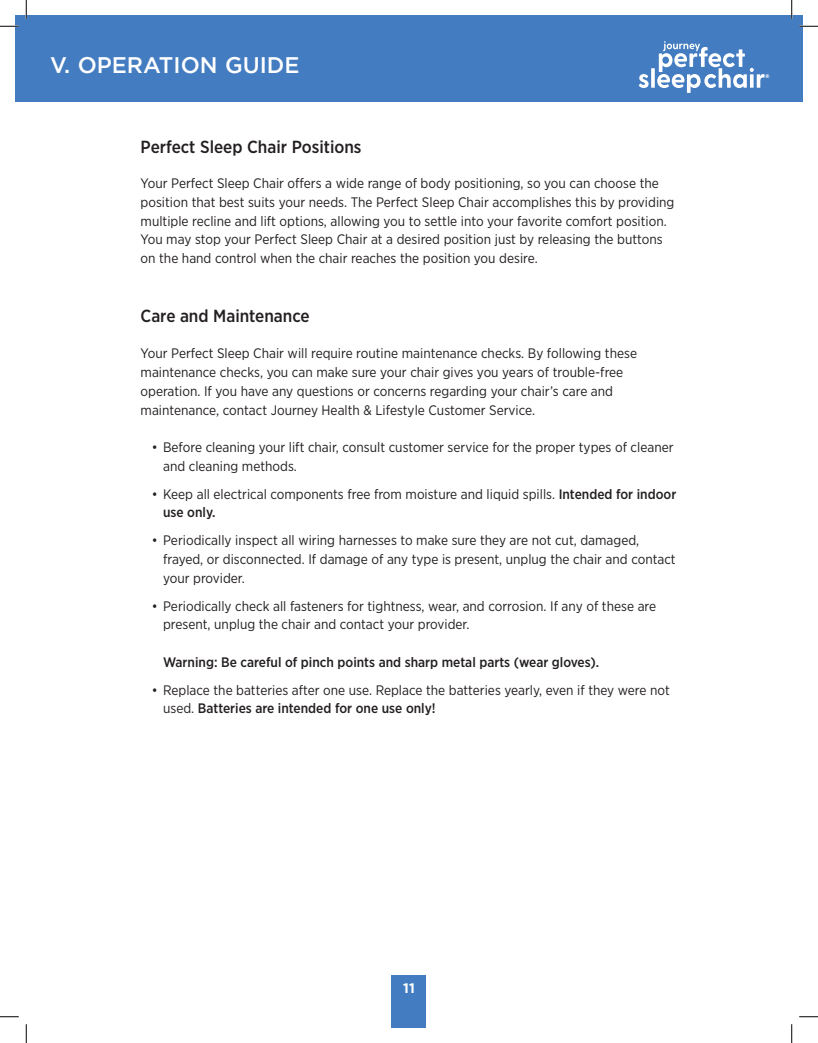
<style>
.page{position:relative;width:818px;height:1043px;background:#fff}
.page>*{position:absolute;margin:0;border:0;box-sizing:border-box;transform-origin:0 0}
.Page_Title{font:500 22.5px "Gotham";color:#fff}
.t1{font:500 17.5px "Gotham Narrow";color:#231f20}
.t2{font:13.75px/18.8px "Gotham Narrow";color:#231f20}
.t3{font:500 13.75px "Gotham Narrow";color:#231f20}
.t4{font:700 13.75px "Gotham";color:#fff}
.t5{font:900 5.25px "Arial";color:#fff;scale:.96 1}
.s1{font-weight:500}
</style>
<div class="page">
<div style="left:391px;top:975px;width:35px;height:53px;background:#437cc0"></div>
<div style="left:15px;top:15px;width:787px;height:87px;background:#437cc0"></div>
<svg style="left:639px;top:74px;width:9px;height:14px"></svg>
<hr style="left:651px;top:68px;width:3px;height:20px;background:#fff">
<svg style="left:657px;top:41px;width:107px;height:52px"></svg>
<svg style="left:0;top:25px;width:19px;height:2px"></svg>
<svg style="left:799px;top:25px;width:19px;height:2px"></svg>
<svg style="left:0;top:1016px;width:19px;height:1px"></svg>
<svg style="left:799px;top:1016px;width:19px;height:1px"></svg>
<svg style="left:25px;top:0;width:2px;height:19px"></svg>
<svg style="left:25px;top:1024px;width:2px;height:18px"></svg>
<svg style="left:791px;top:0;width:1px;height:19px"></svg>
<svg style="left:791px;top:1024px;width:1px;height:18px"></svg>
<p class="Page_Title" style="left:50px;top:52px;width:251px">V. OPERATION GUIDE</p>
<p class="t1" style="left:141px;top:136px;width:222px">Perfect Sleep Chair Positions</p>
<p class="t2" style="left:141px;top:174px;width:535px">Your Perfect Sleep Chair offers a wide range of body positioning, so you can choose the position that best suits your needs. The Perfect Sleep Chair accomplishes this by providing multiple recline and lift options, allowing you to settle into your favorite comfort position.<br>You may stop your Perfect Sleep Chair at a desired position just by releasing the buttons on the hand control when the chair reaches the position you desire.</p>
<p class="t1" style="left:141px;top:304px;width:171px">Care and Maintenance</p>
<p class="t2" style="left:141px;top:344px;width:498px">Your Perfect Sleep Chair will require routine maintenance checks. By following these maintenance checks, you can make sure your chair gives you years of trouble-free operation. If you have any questions or concerns regarding your chair’s care and maintenance, contact Journey Health &amp; Lifestyle Customer Service.</p>
<p class="t2" style="left:163px;top:438px;width:512px;text-indent:-11px">• Before cleaning your lift chair, consult customer service for the proper types of cleaner and cleaning methods.</p>
<p class="t2" style="left:163px;top:484px;width:514px;text-indent:-11px">• Keep all electrical components free from moisture and liquid spills. <span class="s1">Intended for indoor use only.</span></p>
<p class="t2" style="left:163px;top:531px;width:514px;text-indent:-11px">• Periodically inspect all wiring harnesses to make sure they are not cut, damaged, frayed, or disconnected. If damage of any type is present, unplug the chair and contact your provider.</p>
<p class="t2" style="left:163px;top:596px;width:494px;text-indent:-11px">• Periodically check all fasteners for tightness, wear, and corrosion. If any of these are present, unplug the chair and contact your provider.</p>
<p class="t3" style="left:163px;top:653px;width:438px">Warning: Be careful of pinch points and sharp metal parts (wear gloves).</p>
<p class="t2" style="left:163px;top:680px;width:508px;text-indent:-11px">• Replace the batteries after one use. Replace the batteries yearly, even if they were not used. <span class="s1">Batteries are intended for one use only!</span></p>
<p class="t5" style="left:765px;top:72px;width:6px">®</p>
<p class="t4" style="left:403px;top:980px;width:13px">11</p>
</div>
